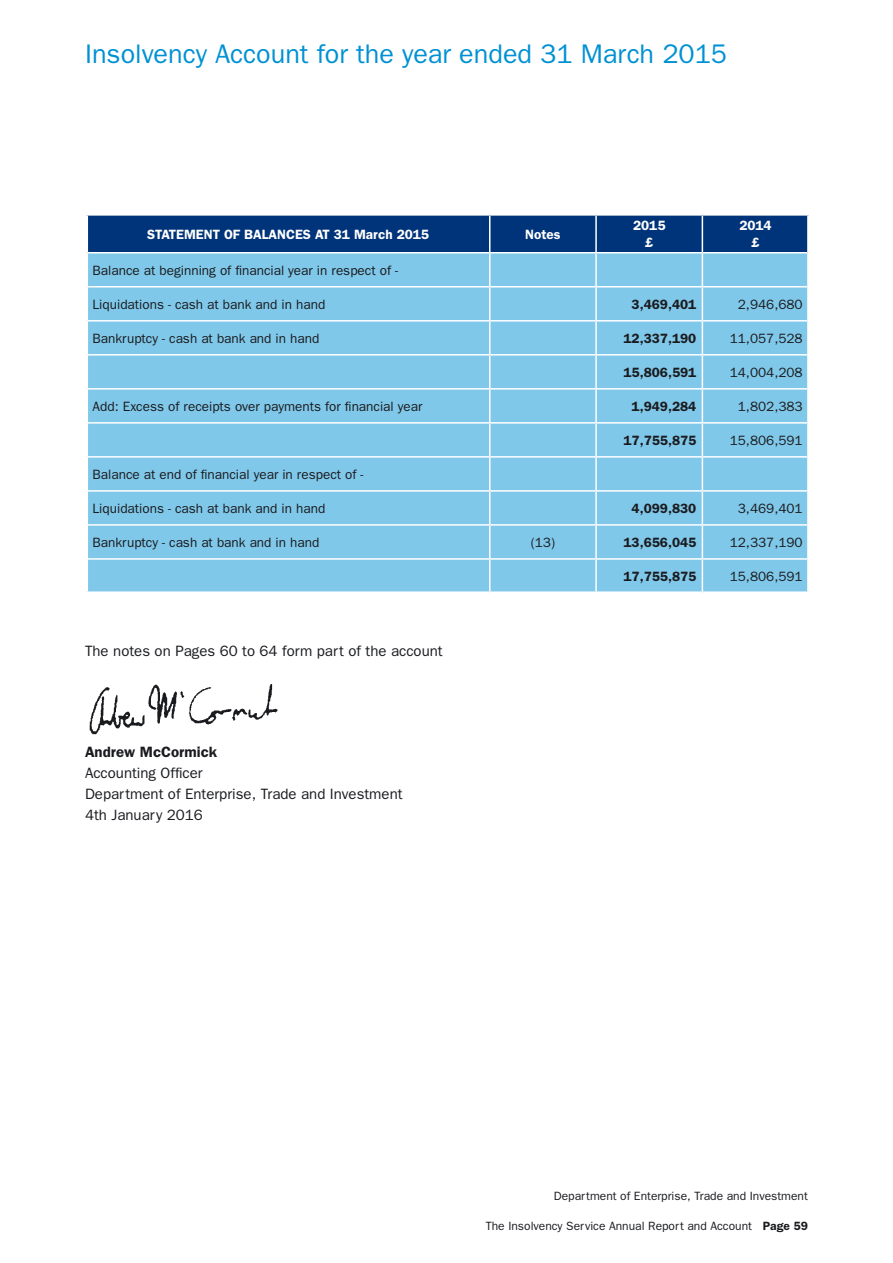
<style>
.page{position:relative;width:893px;height:1263px;background:#fff}
.page>*{position:absolute;margin:0;border:0;box-sizing:border-box;transform-origin:0 0}
.t1{font:27px "Franklin Gothic";color:#0091d3}
.t2{font:15px/21px "Franklin Gothic";color:#1a1b1f}
.t3{font:600 15px "Franklin Gothic";color:#1a1b1f}
.t4{font:13.5px "Franklin Gothic";color:#1a1b1f}
.t5{font:600 13.5px "Franklin Gothic";color:#1a1b1f}
.t6{font:600 13.5px/16.5px "Franklin Gothic";color:#fff;text-align:center}
.t7{font:12px "Franklin Gothic";color:#1a1b1f}
.s1{font-weight:600}
</style>
<div class="page">
<div style="left:88px;top:216px;width:719px;height:36px;background:#00347a"></div>
<div style="left:88px;top:253px;width:719px;height:338px;background:#80c8e9"></div>
<hr style="left:489px;top:216px;width:1px;height:36px;background:#fff">
<hr style="left:595px;top:216px;width:2px;height:36px;background:#fff">
<hr style="left:702px;top:216px;width:1px;height:36px;background:#fff">
<hr style="left:489px;top:253px;width:1px;height:33px;background:#fff">
<hr style="left:595px;top:253px;width:2px;height:33px;background:#fff">
<hr style="left:702px;top:253px;width:1px;height:33px;background:#fff">
<hr style="left:88px;top:286px;width:402px;height:1px;background:#fff">
<hr style="left:490px;top:286px;width:106px;height:1px;background:#fff">
<hr style="left:489px;top:287px;width:1px;height:33px;background:#fff">
<hr style="left:596px;top:286px;width:106px;height:1px;background:#fff">
<hr style="left:595px;top:287px;width:2px;height:33px;background:#fff">
<hr style="left:702px;top:286px;width:105px;height:1px;background:#fff">
<hr style="left:702px;top:287px;width:1px;height:33px;background:#fff">
<hr style="left:88px;top:320px;width:402px;height:2px;background:#fff">
<hr style="left:490px;top:320px;width:106px;height:2px;background:#fff">
<hr style="left:489px;top:322px;width:1px;height:32px;background:#fff">
<hr style="left:596px;top:320px;width:106px;height:2px;background:#fff">
<hr style="left:595px;top:322px;width:2px;height:32px;background:#fff">
<hr style="left:702px;top:320px;width:105px;height:2px;background:#fff">
<hr style="left:702px;top:322px;width:1px;height:32px;background:#fff">
<hr style="left:88px;top:354px;width:402px;height:2px;background:#fff">
<hr style="left:490px;top:354px;width:106px;height:2px;background:#fff">
<hr style="left:489px;top:356px;width:1px;height:32px;background:#fff">
<hr style="left:596px;top:354px;width:106px;height:2px;background:#fff">
<hr style="left:595px;top:356px;width:2px;height:32px;background:#fff">
<hr style="left:702px;top:354px;width:105px;height:2px;background:#fff">
<hr style="left:702px;top:356px;width:1px;height:32px;background:#fff">
<hr style="left:88px;top:388px;width:402px;height:2px;background:#fff">
<hr style="left:490px;top:388px;width:106px;height:2px;background:#fff">
<hr style="left:489px;top:390px;width:1px;height:32px;background:#fff">
<hr style="left:596px;top:388px;width:106px;height:2px;background:#fff">
<hr style="left:595px;top:390px;width:2px;height:32px;background:#fff">
<hr style="left:702px;top:388px;width:105px;height:2px;background:#fff">
<hr style="left:702px;top:390px;width:1px;height:32px;background:#fff">
<hr style="left:88px;top:422px;width:402px;height:2px;background:#fff">
<hr style="left:490px;top:422px;width:106px;height:2px;background:#fff">
<hr style="left:489px;top:424px;width:1px;height:32px;background:#fff">
<hr style="left:596px;top:422px;width:106px;height:2px;background:#fff">
<hr style="left:595px;top:424px;width:2px;height:32px;background:#fff">
<hr style="left:702px;top:422px;width:105px;height:2px;background:#fff">
<hr style="left:702px;top:424px;width:1px;height:32px;background:#fff">
<hr style="left:88px;top:456px;width:402px;height:2px;background:#fff">
<hr style="left:490px;top:456px;width:106px;height:2px;background:#fff">
<hr style="left:489px;top:458px;width:1px;height:32px;background:#fff">
<hr style="left:596px;top:456px;width:106px;height:2px;background:#fff">
<hr style="left:595px;top:458px;width:2px;height:32px;background:#fff">
<hr style="left:702px;top:456px;width:105px;height:2px;background:#fff">
<hr style="left:702px;top:458px;width:1px;height:32px;background:#fff">
<hr style="left:88px;top:490px;width:402px;height:2px;background:#fff">
<hr style="left:490px;top:490px;width:106px;height:2px;background:#fff">
<hr style="left:489px;top:492px;width:1px;height:32px;background:#fff">
<hr style="left:596px;top:490px;width:106px;height:2px;background:#fff">
<hr style="left:595px;top:492px;width:2px;height:32px;background:#fff">
<hr style="left:702px;top:490px;width:105px;height:2px;background:#fff">
<hr style="left:702px;top:492px;width:1px;height:32px;background:#fff">
<hr style="left:88px;top:524px;width:402px;height:2px;background:#fff">
<hr style="left:490px;top:524px;width:106px;height:2px;background:#fff">
<hr style="left:489px;top:526px;width:1px;height:32px;background:#fff">
<hr style="left:596px;top:524px;width:106px;height:2px;background:#fff">
<hr style="left:595px;top:526px;width:2px;height:32px;background:#fff">
<hr style="left:702px;top:524px;width:105px;height:2px;background:#fff">
<hr style="left:702px;top:526px;width:1px;height:32px;background:#fff">
<hr style="left:88px;top:558px;width:402px;height:2px;background:#fff">
<hr style="left:490px;top:558px;width:106px;height:2px;background:#fff">
<hr style="left:489px;top:560px;width:1px;height:31px;background:#fff">
<hr style="left:596px;top:558px;width:106px;height:2px;background:#fff">
<hr style="left:595px;top:560px;width:2px;height:31px;background:#fff">
<hr style="left:702px;top:558px;width:105px;height:2px;background:#fff">
<hr style="left:702px;top:560px;width:1px;height:31px;background:#fff">
<img style="left:89px;top:684px;width:189px;height:51px">
<h1 class="t1" style="left:85px;top:38px;width:644px">Insolvency Account for the year ended 31 March 2015</h1>
<p class="t6" style="left:147px;top:226px;width:283px">STATEMENT OF BALANCES AT 31 March 2015</p>
<p class="t6" style="left:525px;top:226px;width:37px">Notes</p>
<p class="t6" style="left:633px;top:217px;width:34px">2015 £</p>
<p class="t6" style="left:739px;top:217px;width:34px">2014 £</p>
<p class="t4" style="left:93px;top:262px;width:307px">Balance at beginning of financial year in respect of -</p>
<p class="t4" style="left:93px;top:296px;width:234px">Liquidations - cash at bank and in hand</p>
<p class="t5" style="left:632px;top:296px;width:66px">3,469,401</p>
<p class="t4" style="left:738px;top:296px;width:66px">2,946,680</p>
<p class="t4" style="left:93px;top:330px;width:228px">Bankruptcy - cash at bank and in hand</p>
<p class="t5" style="left:623px;top:330px;width:74px">12,337,190</p>
<p class="t4" style="left:730px;top:330px;width:74px">11,057,528</p>
<p class="t5" style="left:623px;top:364px;width:74px">15,806,591</p>
<p class="t4" style="left:730px;top:365px;width:74px">14,004,208</p>
<p class="t4" style="left:93px;top:399px;width:331px">Add: Excess of receipts over payments for financial year</p>
<p class="t5" style="left:632px;top:398px;width:66px">1,949,284</p>
<p class="t4" style="left:738px;top:399px;width:66px">1,802,383</p>
<p class="t5" style="left:623px;top:432px;width:74px">17,755,875</p>
<p class="t4" style="left:730px;top:433px;width:74px">15,806,591</p>
<p class="t4" style="left:93px;top:467px;width:272px">Balance at end of financial year in respect of -</p>
<p class="t4" style="left:93px;top:501px;width:234px">Liquidations - cash at bank and in hand</p>
<p class="t5" style="left:632px;top:500px;width:66px">4,099,830</p>
<p class="t4" style="left:738px;top:501px;width:66px">3,469,401</p>
<p class="t4" style="left:93px;top:535px;width:228px">Bankruptcy - cash at bank and in hand</p>
<p class="t4" style="left:531px;top:535px;width:26px">(13)</p>
<p class="t5" style="left:623px;top:534px;width:74px">13,656,045</p>
<p class="t4" style="left:730px;top:535px;width:74px">12,337,190</p>
<p class="t5" style="left:623px;top:568px;width:74px">17,755,875</p>
<p class="t4" style="left:730px;top:569px;width:74px">15,806,591</p>
<p class="t2" style="left:85px;top:640px;width:359px">The notes on Pages 60 to 64 form part of the account</p>
<p class="t3" style="left:85px;top:743px;width:134px">Andrew McCormick</p>
<p class="t2" style="left:85px;top:763px;width:319px">Accounting Officer<br>Department of Enterprise, Trade and Investment<br>4th January 2016</p>
<p class="t7" style="left:554px;top:1189px;width:256px">Department of Enterprise, Trade and Investment</p>
<p class="t7" style="left:486px;top:1219px;width:324px">The Insolvency Service Annual Report and Account <span class="s1">Page 59</span></p>
</div>
